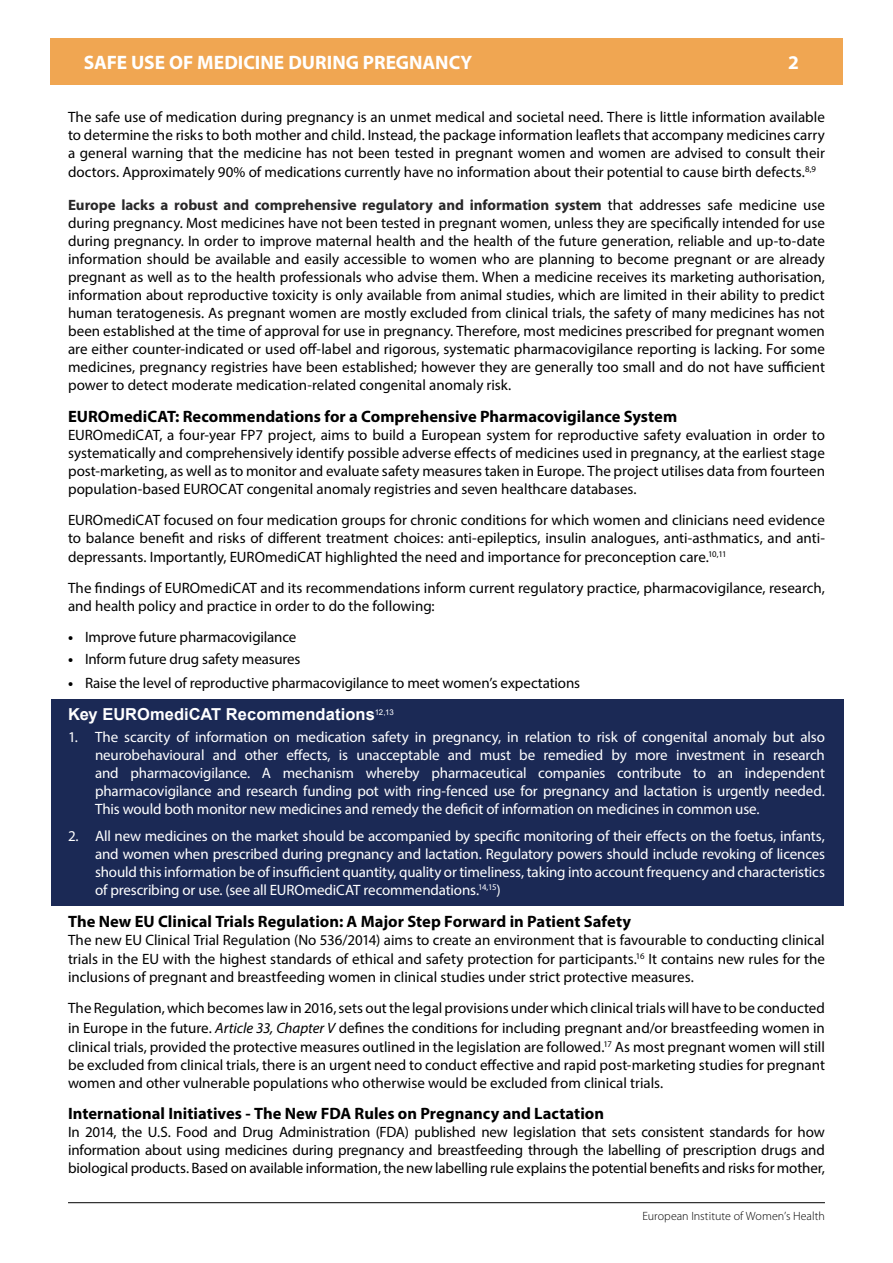
<style>
.page{position:relative;width:893px;height:1263px;background:#fff}
.page>*{position:absolute;margin:0;border:0;box-sizing:border-box;transform-origin:0 0}
.t1{font:700 19.5px "Myriad Pro";color:#fff}
.t2{font:700 16.5px "Myriad Pro";color:#000}
.t3{font:700 16.5px "Arial";letter-spacing:.005em;color:#fff}
.t4{font:15px/18px "Myriad Pro";color:#000}
.t5{font:15px/18px "Myriad Pro";letter-spacing:-.01em;color:#fff;text-align:justify}
.t6{font:300 12px "Myriad Pro";letter-spacing:.005em;color:#000}
.s1{font-weight:700;color:#292829}
.s2{font-weight:700}
.s3{font-style:italic}
</style>
<div class="page">
<hr style="left:68px;top:1202px;width:757px;height:1px;background:#000">
<div style="left:50px;top:38px;width:793px;height:47px;background:#f0a652"></div>
<div style="left:51px;top:699px;width:792px;height:207px;background:#1b2955"></div>
<h1 class="t1" style="left:84px;top:50px;width:390px">SAFE USE OF MEDICINE DURING PREGNANCY</h1>
<h1 class="t1" style="left:788px;top:50px;width:12px">2</h1>
<p class="t4" style="left:68px;top:108px;width:758px;text-align:justify">The safe use of medication during pregnancy is an unmet medical and societal need. There is little information available to determine the risks to both mother and child. Instead, the package information leaflets that accompany medicines carry a general warning that the medicine has not been tested in pregnant women and women are advised to consult their</p>
<p class="t4" style="left:68px;top:156px;width:758px;line-height:32.2px">doctors. Approximately 90% of medications currently have no information about their potential to cause birth defects.<sup>8,9<br></sup><span class="s1">Europe lacks a robust and comprehensive regulatory and information system</span> that addresses safe medicine use</p>
<p class="t4" style="left:68px;top:213px;width:758px;text-align:justify">during pregnancy. Most medicines have not been tested in pregnant women, unless they are specifically intended for use during pregnancy. In order to improve maternal health and the health of the future generation, reliable and up-to-date information should be available and easily accessible to women who are planning to become pregnant or are already pregnant as well as to the health professionals who advise them. When a medicine receives its marketing authorisation, information about reproductive toxicity is only available from animal studies, which are limited in their ability to predict human teratogenesis. As pregnant women are mostly excluded from clinical trials, the safety of many medicines has not been established at the time of approval for use in pregnancy. Therefore, most medicines prescribed for pregnant women are either counter-indicated or used off-label and rigorous, systematic pharmacovigilance reporting is lacking. For some medicines, pregnancy registries have been established; however they are generally too small and do not have sufficient power to detect moderate medication-related congenital anomaly risk.</p>
<p class="t2" style="left:68px;top:405px;width:611px">EUROmediCAT: Recommendations for a Comprehensive Pharmacovigilance System</p>
<p class="t4" style="left:68px;top:426px;width:758px;text-align:justify">EUROmediCAT, a four-year FP7 project, aims to build a European system for reproductive safety evaluation in order to systematically and comprehensively identify possible adverse effects of medicines used in pregnancy, at the earliest stage post-marketing, as well as to monitor and evaluate safety measures taken in Europe. The project utilises data from fourteen population-based EUROCAT congenital anomaly registries and seven healthcare databases.</p>
<p class="t4" style="left:68px;top:510px;width:758px">EUROmediCAT focused on four medication groups for chronic conditions for which women and clinicians need evidence to balance benefit and risks of different treatment choices: anti-epileptics, insulin analogues, anti-asthmatics, and anti-</p>
<p class="t4" style="left:68px;top:541px;width:758px;line-height:30.8px">depressants. Importantly, EUROmediCAT highlighted the need and importance for preconception care.<sup>10,11<br></sup>The findings of EUROmediCAT and its recommendations inform current regulatory practice, pharmacovigilance, research,</p>
<p class="t4" style="left:68px;top:597px;width:368px">and health policy and practice in order to do the following:</p>
<p class="t4" style="left:68px;top:627px;width:230px"><span class="s2">•</span> Improve future pharmacovigilance</p>
<p class="t4" style="left:68px;top:650px;width:234px"><span class="s2">•</span> Inform future drug safety measures</p>
<p class="t4" style="left:68px;top:673px;width:514px"><span class="s2">•</span> Raise the level of reproductive pharmacovigilance to meet women’s expectations</p>
<p class="t3" style="left:68px;top:705px;width:327px">Key EUROmediCAT Recommendations<sup>12,13</sup></p>
<p class="t5" style="left:95px;top:728px;width:731px;text-indent:-27px">1. The scarcity of information on medication safety in pregnancy, in relation to risk of congenital anomaly but also neurobehavioural and other effects, is unacceptable and must be remedied by more investment in research and pharmacovigilance. A mechanism whereby pharmaceutical companies contribute to an independent pharmacovigilance and research funding pot with ring-fenced use for pregnancy and lactation is urgently needed.<br>This would both monitor new medicines and remedy the deficit of information on medicines in common use.</p>
<p class="t5" style="left:95px;top:826px;width:731px;text-indent:-27px">2. All new medicines on the market should be accompanied by specific monitoring of their effects on the foetus, infants, and women when prescribed during pregnancy and lactation. Regulatory powers should include revoking of licences should this information be of insufficient quantity, quality or timeliness, taking into account frequency and characteristics of prescribing or use. (see all EUROmediCAT recommendations.<sup>14,15</sup>)</p>
<p class="t2" style="left:68px;top:911px;width:564px">The New EU Clinical Trials Regulation: A Major Step Forward in Patient Safety</p>
<p class="t4" style="left:68px;top:930px;width:758px;line-height:19.5px">The new EU Clinical Trial Regulation (No 536/2014) aims to create an environment that is favourable to conducting clinical trials in the EU with the highest standards of ethical and safety protection for participants.<sup>16</sup> It contains new rules for the</p>
<p class="t4" style="left:68px;top:962px;width:758px;line-height:30.8px">inclusions of pregnant and breastfeeding women in clinical studies under strict protective measures.<br>The Regulation, which becomes law in 2016, sets out the legal provisions under which clinical trials will have to be conducted</p>
<p class="t4" style="left:68px;top:1018px;width:758px;line-height:19.5px">in Europe in the future. <span class="s3">Article 33, Chapter V</span> defines the conditions for including pregnant and/or breastfeeding women in clinical trials, provided the protective measures outlined in the legislation are followed.<sup>17</sup> As most pregnant women will still</p>
<p class="t4" style="left:68px;top:1056px;width:758px">be excluded from clinical trials, there is an urgent need to conduct effective and rapid post-marketing studies for pregnant women and other vulnerable populations who otherwise would be excluded from clinical trials.</p>
<p class="t2" style="left:68px;top:1103px;width:538px">International Initiatives - The New FDA Rules on Pregnancy and Lactation</p>
<p class="t4" style="left:68px;top:1123px;width:758px;text-align:justify">In 2014, the U.S. Food and Drug Administration (FDA) published new legislation that sets consistent standards for how information about using medicines during pregnancy and breastfeeding through the labelling of prescription drugs and biological products. Based on available information, the new labelling rule explains the potential benefits and risks for mother,</p>
<p class="t6" style="left:642px;top:1209px;width:184px">European Institute of Women’s Health</p>
</div>
